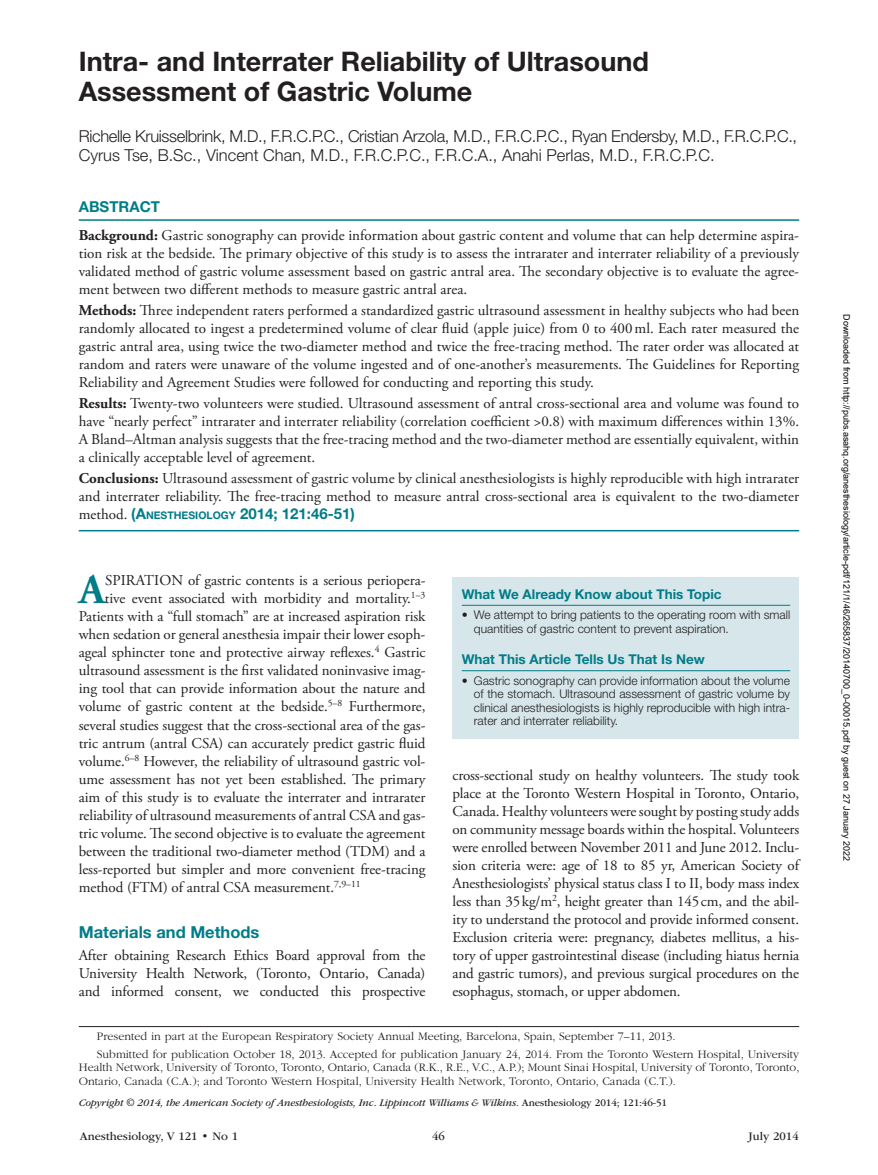
<style>
.page{position:relative;width:878px;height:1175px;background:#fff}
.page>*{position:absolute;margin:0;border:0;box-sizing:border-box;transform-origin:0 0}
.t1{font:700 42.15px "Adobe Garamond Pro";color:#007d88}
.t2{font:700 27px/30px "Helvetica Neue LT Std";color:#231f20}
.t3{font:300 16.5px/19.5px "Helvetica Neue LT Std";letter-spacing:-.02em;color:#231f20}
.t4{font:700 16.5px "Helvetica Neue LT Std";color:#007d88}
.t5{font:15px/18px "Adobe Garamond Pro";letter-spacing:-.005em;color:#231f20;text-align:justify}
.t6{font:700 15px "Helvetica Neue LT Std";color:#007d88}
.t7{font:700 13.5px "Helvetica Neue LT Std";color:#007d88}
.t8{font:300 12px/18px "ITC Garamond Std";color:#231f20}
.t9{font:300 12px/13.5px "Helvetica Neue LT Std";color:#231f20}
.t10{font:12px "ITC Garamond Std";color:#231f20}
.t11{font:italic 10.5px "ITC Garamond Std";letter-spacing:-.01em;color:#231f20}
.t12{font:9px "Arial";color:#000}
.s1{font-weight:700}
.s2{font-family:"Adobe Garamond Pro";font-weight:400;color:#231f20}
.s3{font-size:10.5px}
.s4{font-style:normal}
</style>
<div class="page">
<div style="left:452px;top:577px;width:347px;height:161px;background:#d6e6ea"></div>
<hr style="left:462px;top:605px;width:328px;height:1px;background:#007d88">
<hr style="left:462px;top:670px;width:328px;height:1px;background:#007d88">
<hr style="left:79px;top:219px;width:720px;height:2px;background:#007d88">
<hr style="left:79px;top:530px;width:720px;height:1px;background:#007d88">
<hr style="left:79px;top:1026px;width:720px;height:1px;background:#231f20">
<h2 class="t2" style="left:79px;top:46px;width:571px">Intra- and Interrater Reliability of Ultrasound<br>Assessment of Gastric Volume</h2>
<p class="t3" style="left:79px;top:126px;width:719px">Richelle Kruisselbrink, M.D., F.R.C.P.C., Cristian Arzola, M.D., F.R.C.P.C., Ryan Endersby, M.D., F.R.C.P.C.,<br>Cyrus Tse, B.Sc., Vincent Chan, M.D., F.R.C.P.C., F.R.C.A., Anahi Perlas, M.D., F.R.C.P.C.</p>
<p class="t6" style="left:79px;top:197px;width:83px">ABSTRACT</p>
<p class="t5" style="left:79px;top:227px;width:721px"><span class="s1">Background:</span> Gastric sonography can provide information about gastric content and volume that can help determine aspira&shy;tion risk at the bedside. The primary objective of this study is to assess the intrarater and interrater reliability of a previously validated method of gastric volume assessment based on gastric antral area. The secondary objective is to evaluate the agree&shy;ment between two different methods to measure gastric antral area.</p>
<p class="t5" style="left:79px;top:302px;width:722px"><span class="s1">Methods:</span> Three independent raters performed a standardized gastric ultrasound assessment in healthy subjects who had been randomly allocated to ingest a predetermined volume of clear fluid (apple juice) from 0 to 400ml. Each rater measured the gastric antral area, using twice the two-diameter method and twice the free-tracing method. The rater order was allocated at random and raters were unaware of the volume ingested and of one-another’s measurements. The Guidelines for Reporting Reliability and Agreement Studies were followed for conducting and reporting this study.</p>
<p class="t5" style="left:79px;top:395px;width:722px"><span class="s1">Results:</span> Twenty-two volunteers were studied. Ultrasound assessment of antral cross-sectional area and volume was found to have “nearly perfect” intrarater and interrater reliability (correlation coefficient &gt;0.8) with maximum differences within 13%.<br>A Bland–Altman analysis suggests that the free-tracing method and the two-diameter method are essentially equivalent, within a clinically acceptable level of agreement.</p>
<p class="t5" style="left:79px;top:470px;width:722px"><span class="s1">Conclusions:</span> Ultrasound assessment of gastric volume by clinical anesthesiologists is highly reproducible with high intrarater and interrater reliability. The free-tracing method to measure antral cross-sectional area is equivalent to the two-diameter</p>
<p class="t6" style="left:79px;top:505px;width:278px"><span class="s2">method.</span> (A<span class="s3">NESTHESIOLOGY</span> 2014; 121:46-51)</p>
<h1 class="t1" style="left:79px;top:565px;width:28px">A</h1>
<p class="t5" style="left:105px;top:571px;width:322px">SPIRATION of gastric contents is a serious periopera-</p>
<p class="t5" style="left:105px;top:589px;width:322px">tive event associated with morbidity and mortality.<sup>1–3</sup></p>
<p class="t5" style="left:79px;top:607px;width:348px">Patients with a “full stomach” are at increased aspiration risk</p>
<p class="t5" style="left:79px;top:626px;width:348px">when sedation or general anesthesia impair their lower esoph-</p>
<p class="t5" style="left:79px;top:644px;width:348px">ageal sphincter tone and protective airway reflexes.<sup>4</sup> Gastric</p>
<p class="t5" style="left:79px;top:662px;width:348px">ultrasound assessment is the first validated noninvasive imag-</p>
<p class="t5" style="left:79px;top:680px;width:348px">ing tool that can provide information about the nature and</p>
<p class="t5" style="left:79px;top:698px;width:348px">volume of gastric content at the bedside.<sup>5–8</sup> Furthermore,</p>
<p class="t5" style="left:79px;top:716px;width:348px">several studies suggest that the cross-sectional area of the gas-</p>
<p class="t5" style="left:79px;top:734px;width:348px">tric antrum (antral CSA) can accurately predict gastric fluid</p>
<p class="t5" style="left:79px;top:752px;width:348px">volume.<sup>6–8</sup> However, the reliability of ultrasound gastric vol-</p>
<p class="t5" style="left:79px;top:770px;width:348px">ume assessment has not yet been established. The primary</p>
<p class="t5" style="left:79px;top:788px;width:348px">aim of this study is to evaluate the interrater and intrarater</p>
<p class="t5" style="left:79px;top:806px;width:348px">reliability of ultrasound measurements of antral CSA and gas-</p>
<p class="t5" style="left:79px;top:825px;width:348px">tric volume. The second objective is to evaluate the agreement</p>
<p class="t5" style="left:79px;top:843px;width:348px">between the traditional two-diameter method (TDM) and a</p>
<p class="t5" style="left:79px;top:861px;width:348px">less-reported but simpler and more convenient free-tracing</p>
<p class="t5" style="left:79px;top:879px;width:283px">method (FTM) of antral CSA measurement.<sup>7,9–11</sup></p>
<p class="t4" style="left:79px;top:921px;width:182px">Materials and Methods</p>
<p class="t5" style="left:79px;top:946px;width:348px">After obtaining Research Ethics Board approval from the University Health Network, (Toronto, Ontario, Canada) and informed consent, we conducted this prospective</p>
<p class="t7" style="left:462px;top:585px;width:261px">What We Already Know about This Topic</p>
<p class="t9" style="left:474px;top:608px;width:318px;text-indent:-12px">• We attempt to bring patients to the operating room with small quantities of gastric content to prevent aspiration.</p>
<p class="t7" style="left:462px;top:651px;width:244px">What This Article Tells Us That Is New</p>
<p class="t9" style="left:474px;top:673px;width:318px;text-align:justify;text-indent:-12px">• Gastric sonography can provide information about the volume of the stomach. Ultrasound assessment of gastric volume by clinical anesthesiologists is highly reproducible with high intra&shy;rater and interrater reliability.</p>
<p class="t5" style="left:452px;top:766px;width:348px">cross-sectional study on healthy volunteers. The study took place at the Toronto Western Hospital in Toronto, Ontario, Canada. Healthy volunteers were sought by posting study adds on community message boards within the hospital. Volunteers were enrolled between November 2011 and June 2012. Inclu&shy;sion criteria were: age of 18 to 85 yr, American Society of Anesthesiologists’ physical status class I to II, body mass index less than 35kg/m<sup>2</sup>, height greater than 145cm, and the abil&shy;ity to understand the protocol and provide informed consent.<br>Exclusion criteria were: pregnancy, diabetes mellitus, a his&shy;tory of upper gastrointestinal disease (including hiatus hernia and gastric tumors), and previous surgical procedures on the esophagus, stomach, or upper abdomen.</p>
<p class="t8" style="left:97px;top:1027px;width:704px">Presented in part at the European Respiratory Society Annual Meeting, Barcelona, Spain, September 7–11, 2013.<br>Submitted for publication October 18, 2013. Accepted for publication January 24, 2014. From the Toronto Western Hospital, University</p>
<p class="t8" style="left:79px;top:1060px;width:722px;line-height:13.5px">Health Network, University of Toronto, Toronto, Ontario, Canada (R.K., R.E., V.C., A.P.); Mount Sinai Hospital, University of Toronto, Toronto,<br>Ontario, Canada (C.A.); and Toronto Western Hospital, University Health Network, Toronto, Ontario, Canada (C.T.).</p>
<p class="t11" style="left:79px;top:1096px;width:590px">Copyright © 2014, the American Society of Anesthesiologists, Inc. Lippincott Williams &amp; Wilkins. <span class="s4">Anesthesiology 2014; 121:46-51</span></p>
<p class="t10" style="left:80px;top:1130px;width:160px">Anesthesiology, V 121 • No 1</p>
<p class="t10" style="left:432px;top:1130px;width:14px">46</p>
<p class="t10" style="left:748px;top:1130px;width:52px">July 2014</p>
<p class="t12" style="left:850px;top:314px;width:548px;rotate:90deg">Downloaded from http://pubs.asahq.org/anesthesiology/article-pdf/121/1/46/265837/20140700_0-00015.pdf by guest on 27 January 2022</p>
</div>
